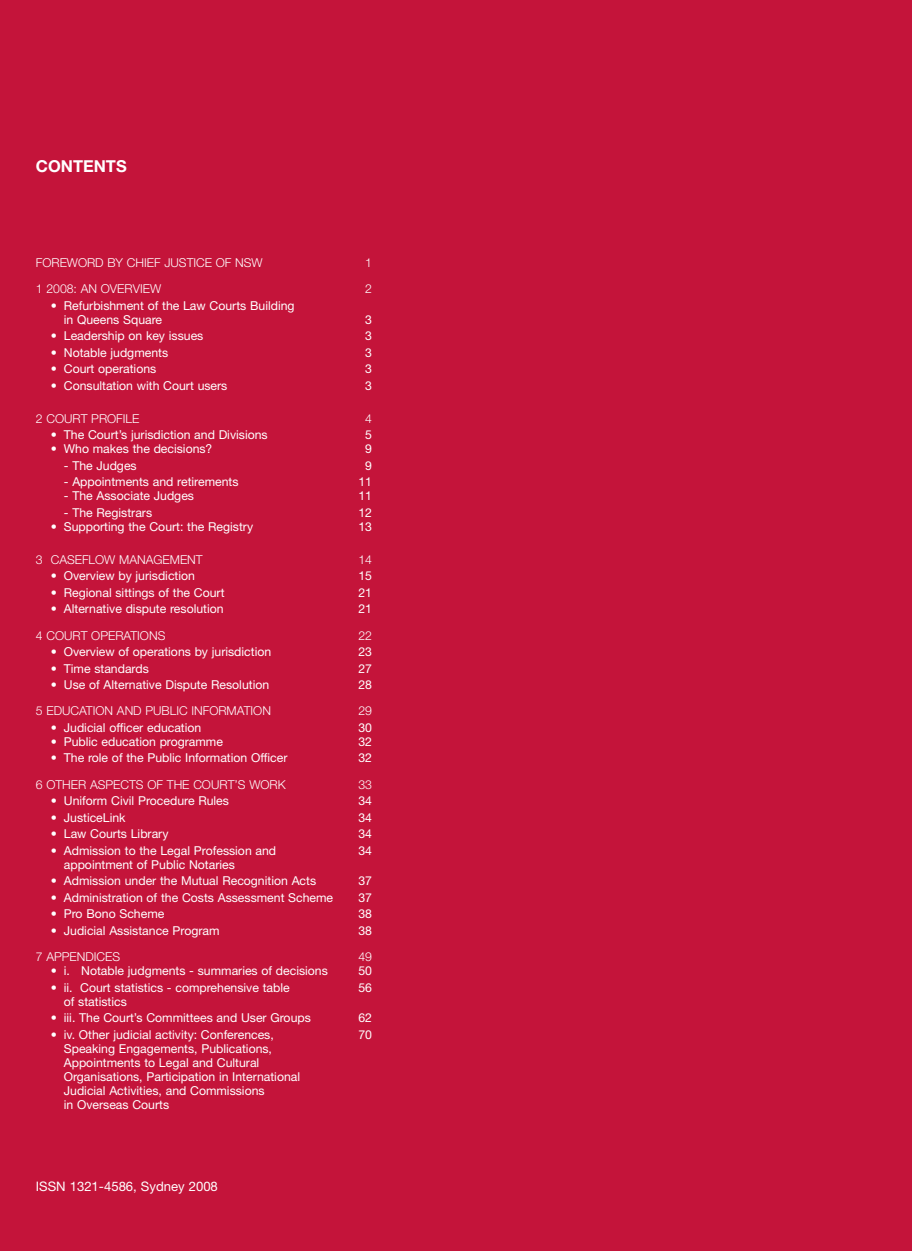
<style>
.page{position:relative;width:912px;height:1251px;background:#fff}
.page>*{position:absolute;margin:0;border:0;box-sizing:border-box;transform-origin:0 0}
.t1{font:700 16.45px "Helvetica Neue";color:#fff}
.t2{font:13.12px "Helvetica Neue";color:#fff}
.t3{font:12.25px/14px "Helvetica Neue";color:#fff}
.t4{font:300 12.25px "Helvetica Neue";color:#fff}
</style>
<div class="page">
<div style="left:0;top:0;width:911px;height:1251px;background:#c4143a"></div>
<h1 class="t1" style="left:36px;top:155px;width:92px">CONTENTS</h1>
<p class="t4" style="left:36px;top:255px;width:228px">FOREWORD BY CHIEF JUSTICE OF NSW</p>
<p class="t4" style="left:365px;top:255px;width:8px">1</p>
<p class="t4" style="left:36px;top:281px;width:127px">1 2008: AN OVERVIEW</p>
<p class="t4" style="left:365px;top:281px;width:8px">2</p>
<p class="t3" style="left:64px;top:298px;width:232px;text-indent:-13px">• Refurbishment of the Law Courts Building in Queens Square</p>
<p class="t3" style="left:365px;top:312px;width:8px">3</p>
<p class="t3" style="left:51px;top:329px;width:154px">• Leadership on key issues</p>
<p class="t3" style="left:365px;top:329px;width:8px">3</p>
<p class="t3" style="left:51px;top:345px;width:119px">• Notable judgments</p>
<p class="t3" style="left:365px;top:345px;width:8px">3</p>
<p class="t3" style="left:51px;top:362px;width:107px">• Court operations</p>
<p class="t3" style="left:365px;top:362px;width:8px">3</p>
<p class="t3" style="left:51px;top:378px;width:178px">• Consultation with Court users</p>
<p class="t3" style="left:365px;top:378px;width:8px">3</p>
<p class="t4" style="left:36px;top:411px;width:105px">2 COURT PROFILE</p>
<p class="t4" style="left:365px;top:411px;width:8px">4</p>
<p class="t3" style="left:51px;top:428px;width:218px">• The Court’s jurisdiction and Divisions</p>
<p class="t3" style="left:365px;top:428px;width:8px">5</p>
<p class="t3" style="left:51px;top:442px;width:163px">• Who makes the decisions?</p>
<p class="t3" style="left:365px;top:442px;width:8px">9</p>
<p class="t3" style="left:64px;top:458px;width:74px">- The Judges</p>
<p class="t3" style="left:365px;top:458px;width:8px">9</p>
<p class="t3" style="left:64px;top:475px;width:176px">- Appointments and retirements</p>
<p class="t3" style="left:358px;top:475px;width:15px">11</p>
<p class="t3" style="left:64px;top:489px;width:132px">- The Associate Judges</p>
<p class="t3" style="left:358px;top:489px;width:15px">11</p>
<p class="t3" style="left:64px;top:505px;width:90px">- The Registrars</p>
<p class="t3" style="left:358px;top:505px;width:15px">12</p>
<p class="t3" style="left:51px;top:519px;width:204px">• Supporting the Court: the Registry</p>
<p class="t3" style="left:358px;top:519px;width:15px">13</p>
<p class="t4" style="left:36px;top:552px;width:168px">3 CASEFLOW MANAGEMENT</p>
<p class="t4" style="left:358px;top:552px;width:15px">14</p>
<p class="t3" style="left:51px;top:568px;width:146px">• Overview by jurisdiction</p>
<p class="t3" style="left:358px;top:568px;width:15px">15</p>
<p class="t3" style="left:51px;top:585px;width:175px">• Regional sittings of the Court</p>
<p class="t3" style="left:358px;top:585px;width:15px">21</p>
<p class="t3" style="left:51px;top:601px;width:174px">• Alternative dispute resolution</p>
<p class="t3" style="left:358px;top:601px;width:15px">21</p>
<p class="t4" style="left:36px;top:628px;width:131px">4 COURT OPERATIONS</p>
<p class="t4" style="left:358px;top:628px;width:15px">22</p>
<p class="t3" style="left:51px;top:644px;width:222px">• Overview of operations by jurisdiction</p>
<p class="t3" style="left:358px;top:644px;width:15px">23</p>
<p class="t3" style="left:51px;top:661px;width:100px">• Time standards</p>
<p class="t3" style="left:358px;top:661px;width:15px">27</p>
<p class="t3" style="left:51px;top:677px;width:220px">• Use of Alternative Dispute Resolution</p>
<p class="t3" style="left:358px;top:677px;width:15px">28</p>
<p class="t4" style="left:36px;top:703px;width:237px">5 EDUCATION AND PUBLIC INFORMATION</p>
<p class="t4" style="left:358px;top:703px;width:15px">29</p>
<p class="t3" style="left:51px;top:720px;width:152px">• Judicial officer education</p>
<p class="t3" style="left:358px;top:720px;width:15px">30</p>
<p class="t3" style="left:51px;top:734px;width:174px">• Public education programme</p>
<p class="t3" style="left:358px;top:734px;width:15px">32</p>
<p class="t3" style="left:51px;top:751px;width:238px">• The role of the Public Information Officer</p>
<p class="t3" style="left:358px;top:751px;width:15px">32</p>
<p class="t4" style="left:36px;top:777px;width:251px">6 OTHER ASPECTS OF THE COURT’S WORK</p>
<p class="t4" style="left:358px;top:777px;width:15px">33</p>
<p class="t3" style="left:51px;top:794px;width:180px">• Uniform Civil Procedure Rules</p>
<p class="t3" style="left:358px;top:794px;width:15px">34</p>
<p class="t3" style="left:51px;top:810px;width:76px">• JusticeLink</p>
<p class="t3" style="left:358px;top:810px;width:15px">34</p>
<p class="t3" style="left:51px;top:826px;width:119px">• Law Courts Library</p>
<p class="t3" style="left:358px;top:826px;width:15px">34</p>
<p class="t3" style="left:51px;top:843px;width:227px">• Admission to the Legal Profession and</p>
<p class="t3" style="left:358px;top:843px;width:15px">34</p>
<p class="t3" style="left:64px;top:857px;width:172px">appointment of Public Notaries</p>
<p class="t3" style="left:51px;top:873px;width:267px">• Admission under the Mutual Recognition Acts</p>
<p class="t3" style="left:358px;top:873px;width:15px">37</p>
<p class="t3" style="left:51px;top:890px;width:284px">• Administration of the Costs Assessment Scheme</p>
<p class="t3" style="left:358px;top:890px;width:15px">37</p>
<p class="t3" style="left:51px;top:906px;width:115px">• Pro Bono Scheme</p>
<p class="t3" style="left:358px;top:906px;width:15px">38</p>
<p class="t3" style="left:51px;top:923px;width:170px">• Judicial Assistance Program</p>
<p class="t3" style="left:358px;top:923px;width:15px">38</p>
<p class="t4" style="left:36px;top:949px;width:86px">7 APPENDICES</p>
<p class="t4" style="left:358px;top:949px;width:15px">49</p>
<p class="t3" style="left:51px;top:963px;width:279px">• i. Notable judgments - summaries of decisions</p>
<p class="t3" style="left:358px;top:963px;width:15px">50</p>
<p class="t3" style="left:51px;top:980px;width:240px">• ii. Court statistics - comprehensive table</p>
<p class="t3" style="left:358px;top:980px;width:15px">56</p>
<p class="t3" style="left:64px;top:994px;width:64px">of statistics</p>
<p class="t3" style="left:51px;top:1010px;width:261px">• iii. The Court’s Committees and User Groups</p>
<p class="t3" style="left:358px;top:1010px;width:15px">62</p>
<p class="t3" style="left:51px;top:1027px;width:224px">• iv. Other judicial activity: Conferences,</p>
<p class="t3" style="left:358px;top:1027px;width:15px">70</p>
<p class="t3" style="left:64px;top:1041px;width:238px">Speaking Engagements, Publications, Appointments to Legal and Cultural Organisations, Participation in International Judicial Activities, and Commissions<br>in Overseas Courts</p>
<p class="t2" style="left:36px;top:1178px;width:184px">ISSN 1321-4586, Sydney 2008</p>
</div>
